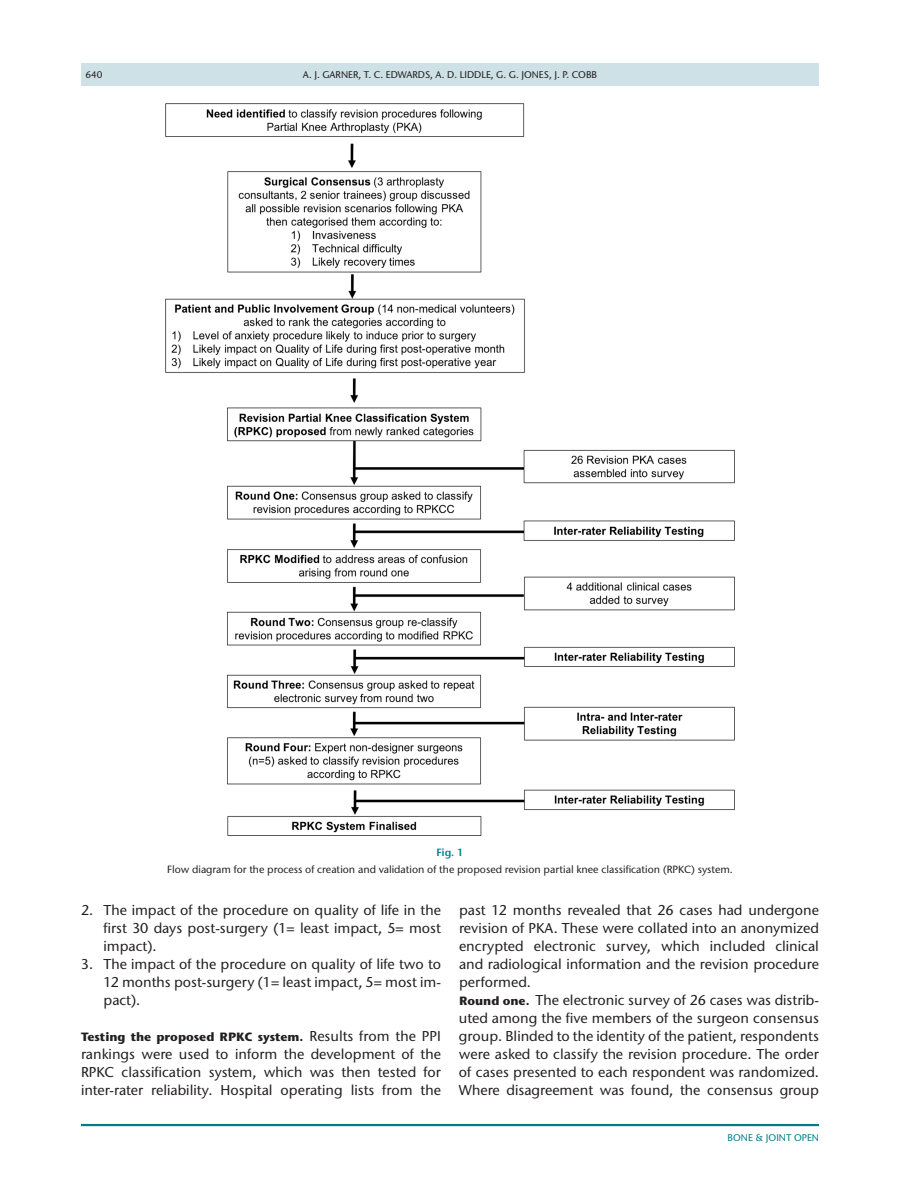
<style>
.page{position:relative;width:918px;height:1188px;background:#fff}
.page>*{position:absolute;margin:0;border:0;box-sizing:border-box;transform-origin:0 0}
.t1{font:500 14.25px/18px "Stone Sans ITC Pro";color:#231f20;text-align:justify}
.t2{font:700 12px "Stone Sans ITC Pro";color:#231f20}
.t3{font:500 10.5px "Stone Sans ITC Pro";color:#231f20}
.t4{font:600 10.5px "Stone Sans ITC Pro";color:#007c89}
.t5{font:500 9.75px "Stone Sans ITC Pro";color:#231f20}
.t6{font:500 9.75px "Stone Sans ITC Pro";color:#007c89}
.s1{font-weight:500;font-size:14.25px}
.s2{font-weight:700;font-size:12px}
</style>
<div class="page">
<hr style="left:81px;top:1124px;width:738px;height:2px;background:#007c89">
<div style="left:81px;top:63px;width:738px;height:23px;background:#cee1e6"></div>
<img style="left:165px;top:104px;width:570px;height:731px">
<p class="t5" style="left:85px;top:68px;width:18px">640</p>
<p class="t5" style="left:303px;top:68px;width:296px">A. J. GARNER, T. C. EDWARDS, A. D. LIDDLE, G. G. JONES, J. P. COBB</p>
<p class="t4" style="left:436px;top:846px;width:29px">Fig. 1</p>
<p class="t3" style="left:167px;top:863px;width:567px">Flow diagram for the process of creation and validation of the proposed revision partial knee classification (RPKC) system.</p>
<p class="t1" style="left:104px;top:901px;width:339px;text-indent:-23px">2. The impact of the procedure on quality of life in the first 30 days post-surgery (1= least impact, 5= most impact).</p>
<p class="t1" style="left:104px;top:955px;width:339px;text-indent:-23px">3. The impact of the procedure on quality of life two to 12 months post-surgery (1= least impact, 5= most im&shy;pact).</p>
<p class="t2" style="left:81px;top:1029px;width:361px">Testing the proposed RPKC system. <span class="s1">Results from the PPI</span></p>
<p class="t1" style="left:81px;top:1045px;width:362px">rankings were used to inform the development of the RPKC classification system, which was then tested for inter-rater reliability. Hospital operating lists from the</p>
<p class="t1" style="left:459px;top:901px;width:362px;text-align:left">past 12 months revealed that 26 cases had undergone revision of PKA. These were collated into an anonymized encrypted electronic survey, which included clinical and radiological information and the revision procedure performed.<br><span class="s2">Round one.</span> The electronic survey of 26 cases was distrib&shy;uted among the five members of the surgeon consensus group. Blinded to the identity of the patient, respondents were asked to classify the revision procedure. The order of cases presented to each respondent was randomized.<br>Where disagreement was found, the consensus group</p>
<p class="t6" style="left:728px;top:1132px;width:93px">BONE &amp; JOINT OPEN</p>
</div>
